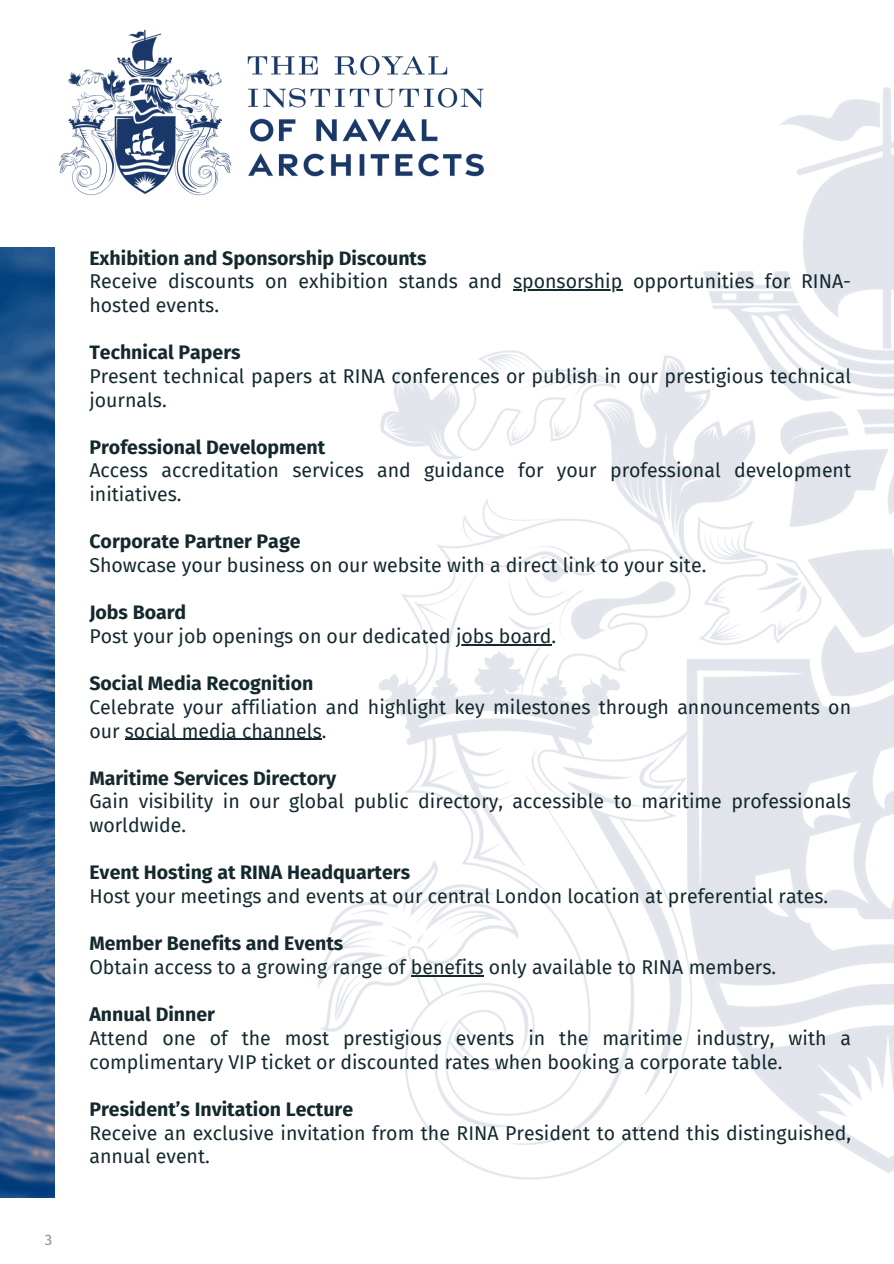
<style>
.page{position:relative;width:894px;height:1264px;background:#fff}
.page>*{position:absolute;margin:0;border:0;box-sizing:border-box;transform-origin:0 0}
.t1{font:19.5px/23.7px "Fira Sans";color:#14292e}
.t2{font:700 19.5px "Fira Sans";color:#14292e}
.t3{font:15px "Fira Sans";color:#80909b}
</style>
<div class="page">
<img style="left:292px;top:87px;width:601px;height:1093px">
<img style="left:59px;top:29px;width:429px;height:172px">
<hr style="left:513px;top:289px;width:109px;height:1px;background:#14292e">
<hr style="left:456px;top:644px;width:95px;height:1px;background:#14292e">
<hr style="left:125px;top:738px;width:197px;height:1px;background:#14292e">
<hr style="left:411px;top:975px;width:72px;height:1px;background:#14292e">
<img style="left:0;top:247px;width:54px;height:950px">
<p class="t3" style="left:45px;top:1230px;width:9px">3</p>
<p class="t2" style="left:89px;top:246px;width:338px">Exhibition and Sponsorship Discounts</p>
<p class="t1" style="left:89px;top:270px;width:763px">Receive discounts on exhibition stands and sponsorship opportunities for RINA&shy;hosted events.</p>
<p class="t2" style="left:89px;top:341px;width:153px">Technical Papers</p>
<p class="t1" style="left:89px;top:364px;width:763px">Present technical papers at RINA conferences or publish in our prestigious technical journals.</p>
<p class="t2" style="left:89px;top:435px;width:237px">Professional Development</p>
<p class="t1" style="left:89px;top:459px;width:763px">Access accreditation services and guidance for your professional development initiatives.</p>
<p class="t2" style="left:89px;top:530px;width:212px">Corporate Partner Page</p>
<p class="t1" style="left:89px;top:553px;width:618px">Showcase your business on our website with a direct link to your site.</p>
<p class="t2" style="left:89px;top:601px;width:98px">Jobs Board</p>
<p class="t1" style="left:89px;top:624px;width:468px">Post your job openings on our dedicated jobs board.</p>
<p class="t2" style="left:89px;top:672px;width:225px">Social Media Recognition</p>
<p class="t1" style="left:89px;top:695px;width:763px">Celebrate your affiliation and highlight key milestones through announcements on our social media channels.</p>
<p class="t2" style="left:89px;top:766px;width:248px">Maritime Services Directory</p>
<p class="t1" style="left:89px;top:790px;width:763px">Gain visibility in our global public directory, accessible to maritime professionals worldwide.</p>
<p class="t2" style="left:89px;top:861px;width:322px">Event Hosting at RINA Headquarters</p>
<p class="t1" style="left:89px;top:884px;width:740px">Host your meetings and events at our central London location at preferential rates.</p>
<p class="t2" style="left:89px;top:932px;width:255px">Member Benefits and Events</p>
<p class="t1" style="left:89px;top:955px;width:688px">Obtain access to a growing range of benefits only available to RINA members.</p>
<p class="t2" style="left:89px;top:1003px;width:127px">Annual Dinner</p>
<p class="t1" style="left:89px;top:1026px;width:763px">Attend one of the most prestigious events in the maritime industry, with a complimentary VIP ticket or discounted rates when booking a corporate table.</p>
<p class="t2" style="left:89px;top:1097px;width:265px">President’s Invitation Lecture</p>
<p class="t1" style="left:89px;top:1121px;width:763px">Receive an exclusive invitation from the RINA President to attend this distinguished, annual event.</p>
</div>
